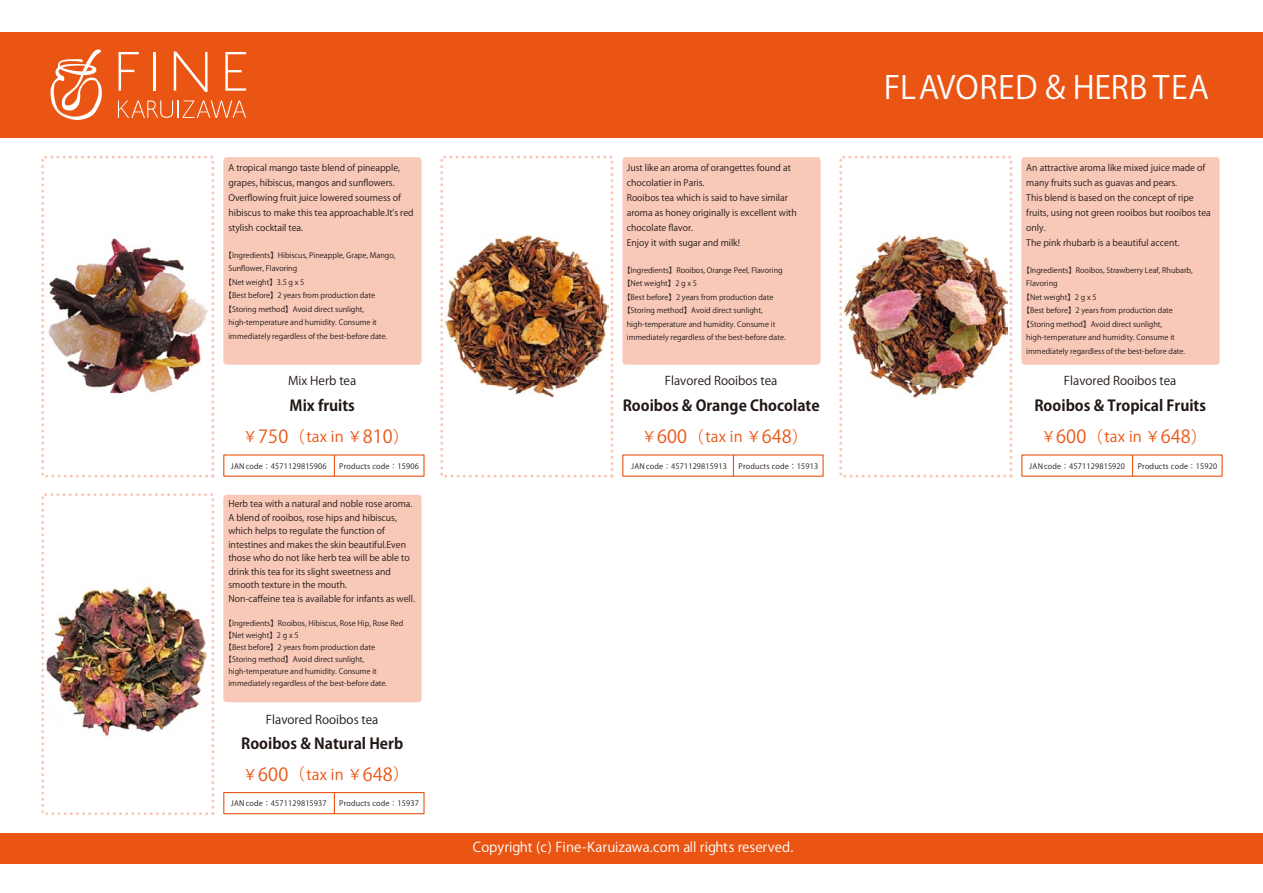
<style>
.page{position:relative;width:1263px;height:893px;background:#fff}
.page>*{position:absolute;margin:0;border:0;box-sizing:border-box;transform-origin:0 0}
.t1{font:31.5px "Koz Go Pro";letter-spacing:.01em;color:#fff}
.t2{font:700 15px "Koz Go Pro";color:#221815}
.t3{font:15px "Koz Go Pro";letter-spacing:.01em;color:#ea5514}
.t4{font:13.5px "Koz Go Pro";letter-spacing:.01em;color:#fff}
.t5{font:12px "Koz Go Pro";color:#221815}
.t6{font:9px/15px "Koz Go Pro";color:#221815}
.t7{font:7.5px "Koz Go Pro";color:#221815}
.t8{font:7.5px "Koz Go Pro";letter-spacing:.025em;color:#221815}
.s1{font-size:18px}
.s2{font-size:16.5px}
</style>
<div class="page">
<div style="left:0;top:32px;width:1263px;height:105px;background:#ea5514"></div>
<svg style="left:50px;top:49px;width:52px;height:71px"></svg>
<svg style="left:119px;top:52px;width:20px;height:39px"></svg>
<hr style="left:153px;top:52px;width:3px;height:39px;background:#fff">
<svg style="left:174px;top:51px;width:34px;height:41px"></svg>
<svg style="left:225px;top:52px;width:21px;height:39px"></svg>
<svg style="left:118px;top:100px;width:128px;height:18px"></svg>
<div style="left:0;top:833px;width:1263px;height:30px;background:#ea5514"></div>
<div style="left:223px;top:157px;width:199px;height:208px;background:#f8c9b9"></div>
<div style="left:41px;top:156px;width:173px;height:322px;border:3px dashed #f8c9b9"></div>
<div style="left:223px;top:495px;width:199px;height:207px;background:#f8c9b9"></div>
<div style="left:41px;top:493px;width:173px;height:322px;border:3px dashed #f8c9b9"></div>
<div style="left:622px;top:157px;width:199px;height:208px;background:#f8c9b9"></div>
<div style="left:440px;top:156px;width:173px;height:322px;border:3px dashed #f8c9b9"></div>
<div style="left:1021px;top:157px;width:199px;height:208px;background:#f8c9b9"></div>
<div style="left:839px;top:156px;width:173px;height:322px;border:3px dashed #f8c9b9"></div>
<svg style="left:334px;top:455px;width:1px;height:21px"></svg>
<div style="left:223px;top:792px;width:202px;height:22px;border:1px solid #ea5514"></div>
<svg style="left:334px;top:792px;width:1px;height:22px"></svg>
<svg style="left:733px;top:455px;width:1px;height:21px"></svg>
<svg style="left:1132px;top:455px;width:1px;height:21px"></svg>
<img style="left:48px;top:238px;width:160px;height:156px">
<img style="left:445px;top:234px;width:163px;height:163px">
<img style="left:844px;top:235px;width:163px;height:162px">
<img style="left:46px;top:586px;width:162px;height:151px">
<p class="t6" style="left:228px;top:160px;width:187px">A tropical mango taste blend of pineapple, grapes, hibiscus, mangos and sunflowers.<br>Overflowing fruit juice lowered sourness of hibiscus to make this tea approachable.It's red stylish cocktail tea.</p>
<p class="t7" style="left:225px;top:250px;width:172px">【Ingredients】Hibiscus, Pineapple, Grape, Mango,</p>
<p class="t7" style="left:228px;top:264px;width:70px">Sunflower, Flavoring</p>
<p class="t7" style="left:225px;top:277px;width:81px">【Net weight】3.5 g x 5</p>
<p class="t7" style="left:225px;top:291px;width:152px">【Best before】2 years from production date</p>
<p class="t7" style="left:225px;top:304px;width:141px">【Storing method】Avoid direct sunlight,</p>
<p class="t7" style="left:228px;top:318px;width:150px">high-temperature and humidity. Consume it</p>
<p class="t7" style="left:228px;top:331px;width:160px">immediately regardless of the best-before date.</p>
<p class="t5" style="left:288px;top:373px;width:70px">Mix Herb tea</p>
<p class="t2" style="left:290px;top:395px;width:67px">Mix fruits</p>
<p class="t3" style="left:243px;top:427px;width:168px">￥<span class="s1">750</span><span class="s2">（</span>tax in ￥<span class="s1">810</span><span class="s2">）</span></p>
<p class="t8" style="left:231px;top:461px;width:97px">JAN code：4571129815906</p>
<p class="t8" style="left:339px;top:461px;width:81px">Products code：15906</p>
<p class="t6" style="left:228px;top:497px;width:188px;line-height:13.5px">Herb tea with a natural and noble rose aroma.<br>A blend of rooibos, rose hips and hibiscus, which helps to regulate the function of intestines and makes the skin beautiful.Even those who do not like herb tea will be able to drink this tea for its slight sweetness and smooth texture in the mouth.<br>Non-caffeine tea is available for infants as well.</p>
<p class="t7" style="left:225px;top:618px;width:180px">【Ingredients】Rooibos, Hibiscus, Rose Hip, Rose Red</p>
<p class="t7" style="left:225px;top:630px;width:76px">【Net weight】2 g x 5</p>
<p class="t7" style="left:225px;top:642px;width:152px">【Best before】2 years from production date</p>
<p class="t7" style="left:225px;top:654px;width:141px">【Storing method】Avoid direct sunlight,</p>
<p class="t7" style="left:228px;top:666px;width:150px">high-temperature and humidity. Consume it</p>
<p class="t7" style="left:228px;top:678px;width:160px">immediately regardless of the best-before date.</p>
<p class="t5" style="left:266px;top:712px;width:114px">Flavored Rooibos tea</p>
<p class="t2" style="left:241px;top:734px;width:164px">Rooibos &amp; Natural Herb</p>
<p class="t3" style="left:243px;top:764px;width:168px">￥<span class="s1">600</span><span class="s2">（</span>tax in ￥<span class="s1">648</span><span class="s2">）</span></p>
<p class="t8" style="left:231px;top:799px;width:97px">JAN code：4571129815937</p>
<p class="t8" style="left:339px;top:799px;width:81px">Products code：15937</p>
<p class="t6" style="left:627px;top:160px;width:172px">Just like an aroma of orangettes found at chocolatier in Paris.<br>Rooibos tea which is said to have similar aroma as honey originally is excellent with chocolate flavor.<br>Enjoy it with sugar and milk!</p>
<p class="t7" style="left:623px;top:265px;width:161px">【Ingredients】Rooibos, Orange Peel, Flavoring</p>
<p class="t7" style="left:623px;top:279px;width:76px">【Net weight】2 g x 5</p>
<p class="t7" style="left:623px;top:292px;width:152px">【Best before】2 years from production date</p>
<p class="t7" style="left:623px;top:306px;width:141px">【Storing method】Avoid direct sunlight,</p>
<p class="t7" style="left:627px;top:319px;width:150px">high-temperature and humidity. Consume it</p>
<p class="t7" style="left:627px;top:333px;width:160px">immediately regardless of the best-before date.</p>
<p class="t5" style="left:665px;top:373px;width:114px">Flavored Rooibos tea</p>
<p class="t2" style="left:623px;top:395px;width:198px">Rooibos &amp; Orange Chocolate</p>
<p class="t3" style="left:642px;top:427px;width:168px">￥<span class="s1">600</span><span class="s2">（</span>tax in ￥<span class="s1">648</span><span class="s2">）</span></p>
<p class="t8" style="left:631px;top:461px;width:97px">JAN code：4571129815913</p>
<p class="t8" style="left:739px;top:461px;width:81px">Products code：15913</p>
<p class="t4" style="left:473px;top:839px;width:322px">Copyright (c) Fine-Karuizawa.com all rights reserved.</p>
<p class="t1" style="left:884px;top:67px;width:327px">FLAVORED &amp; HERB TEA</p>
<p class="t6" style="left:1026px;top:160px;width:186px">An attractive aroma like mixed juice made of many fruits such as guavas and pears.<br>This blend is based on the concept of ripe fruits, using not green rooibos but rooibos tea only.<br>The pink rhubarb is a beautiful accent.</p>
<p class="t7" style="left:1022px;top:265px;width:172px">【Ingredients】Rooibos, Strawberry Leaf, Rhubarb,</p>
<p class="t7" style="left:1026px;top:279px;width:33px">Flavoring</p>
<p class="t7" style="left:1022px;top:292px;width:76px">【Net weight】2 g x 5</p>
<p class="t7" style="left:1022px;top:306px;width:152px">【Best before】2 years from production date</p>
<p class="t7" style="left:1022px;top:319px;width:141px">【Storing method】Avoid direct sunlight,</p>
<p class="t7" style="left:1026px;top:333px;width:150px">high-temperature and humidity. Consume it</p>
<p class="t7" style="left:1026px;top:346px;width:160px">immediately regardless of the best-before date.</p>
<p class="t5" style="left:1064px;top:373px;width:114px">Flavored Rooibos tea</p>
<p class="t2" style="left:1034px;top:395px;width:173px">Rooibos &amp; Tropical Fruits</p>
<p class="t3" style="left:1041px;top:427px;width:168px">￥<span class="s1">600</span><span class="s2">（</span>tax in ￥<span class="s1">648</span><span class="s2">）</span></p>
<p class="t8" style="left:1029px;top:461px;width:97px">JAN code：4571129815920</p>
<p class="t8" style="left:1138px;top:461px;width:81px">Products code：15920</p>
</div>
